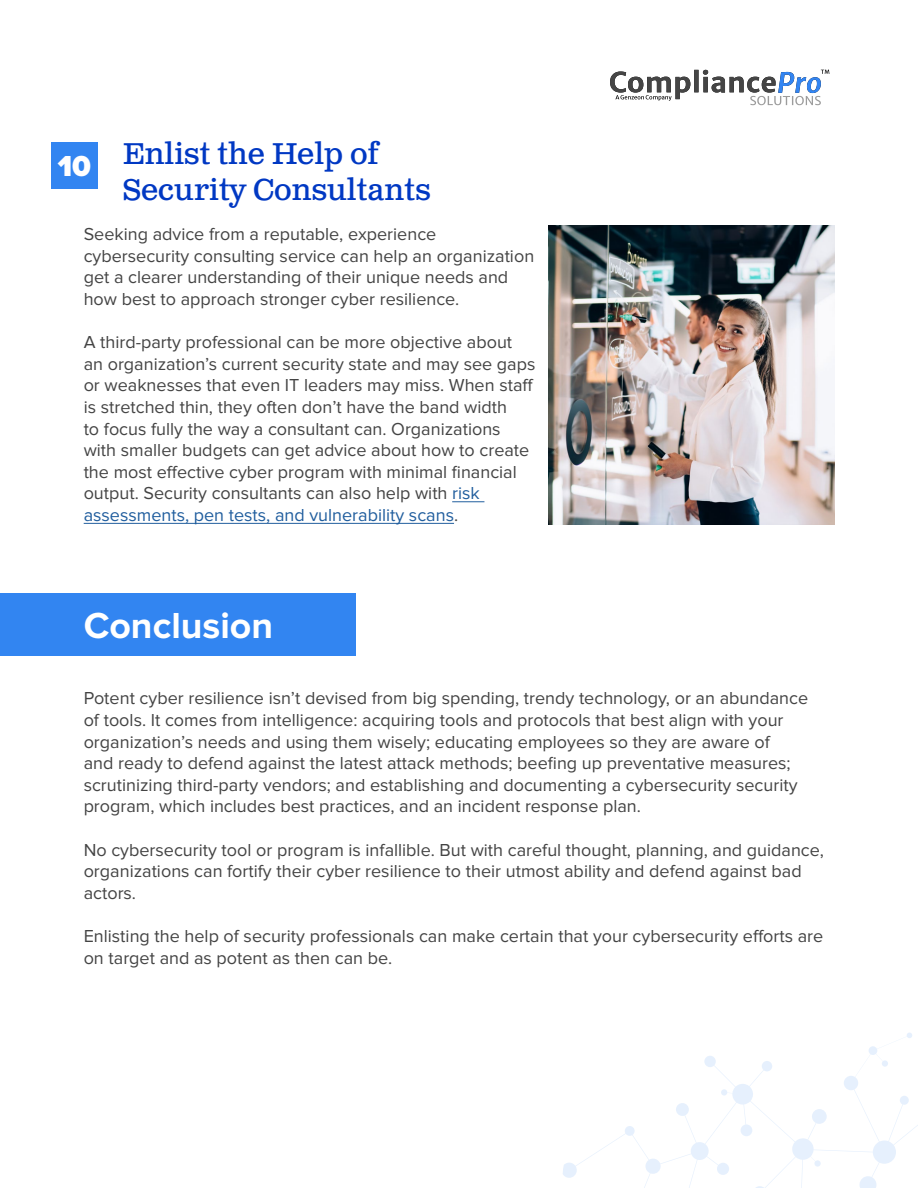
<style>
.page{position:relative;width:918px;height:1188px;background:#fff}
.page>*{position:absolute;margin:0;border:0;box-sizing:border-box;transform-origin:0 0}
.t1{font:700 37.5px "Proxima Nova";color:#fff}
.t2{font:30px/36px "Clarendon Text Pro";color:#0038c3}
.t3{font:900 30px "Proxima Nova";color:#fff}
.t4{font:18px/21.6px "Proxima Nova";color:#444}
.s1{color:#215e9e}
</style>
<div class="page">
<div style="left:0;top:593px;width:356px;height:63px;background:#3285f1"></div>
<svg style="left:563px;top:1032px;width:355px;height:146px"></svg>
<svg style="left:610px;top:70px;width:219px;height:35px"></svg>
<hr style="left:452px;top:502px;width:32px;height:1px;background:#215e9e">
<hr style="left:84px;top:523px;width:370px;height:1px;background:#215e9e">
<img style="left:549px;top:226px;width:285px;height:299px">
<div style="left:51px;top:143px;width:46px;height:46px;background:#3285f1"></div>
<h2 class="t3" style="left:58px;top:144px;width:35px">10</h2>
<h2 class="t2" style="left:123px;top:137px;width:310px">Enlist the Help of<br>Security Consultants</h2>
<p class="t4" style="left:84px;top:224px;width:452px">Seeking advice from a reputable, experience cybersecurity consulting service can help an organization get a clearer understanding of their unique needs and how best to approach stronger cyber resilience.</p>
<p class="t4" style="left:84px;top:332px;width:453px">A third-party professional can be more objective about an organization’s current security state and may see gaps or weaknesses that even IT leaders may miss. When staff is stretched thin, they often don’t have the band width<br>to focus fully the way a consultant can. Organizations with smaller budgets can get advice about how to create the most effective cyber program with minimal financial output. Security consultants can also help with <span class="s1">risk assessments, pen tests, and vulnerability scans</span>.</p>
<h1 class="t1" style="left:84px;top:604px;width:191px">Conclusion</h1>
<p class="t4" style="left:84px;top:688px;width:726px">Potent cyber resilience isn’t devised from big spending, trendy technology, or an abundance of tools. It comes from intelligence: acquiring tools and protocols that best align with your organization’s needs and using them wisely; educating employees so they are aware of<br>and ready to defend against the latest attack methods; beefing up preventative measures; scrutinizing third-party vendors; and establishing and documenting a cybersecurity security program, which includes best practices, and an incident response plan.</p>
<p class="t4" style="left:84px;top:839px;width:742px">No cybersecurity tool or program is infallible. But with careful thought, planning, and guidance, organizations can fortify their cyber resilience to their utmost ability and defend against bad actors.</p>
<p class="t4" style="left:84px;top:925px;width:741px">Enlisting the help of security professionals can make certain that your cybersecurity efforts are on target and as potent as then can be.</p>
</div>
